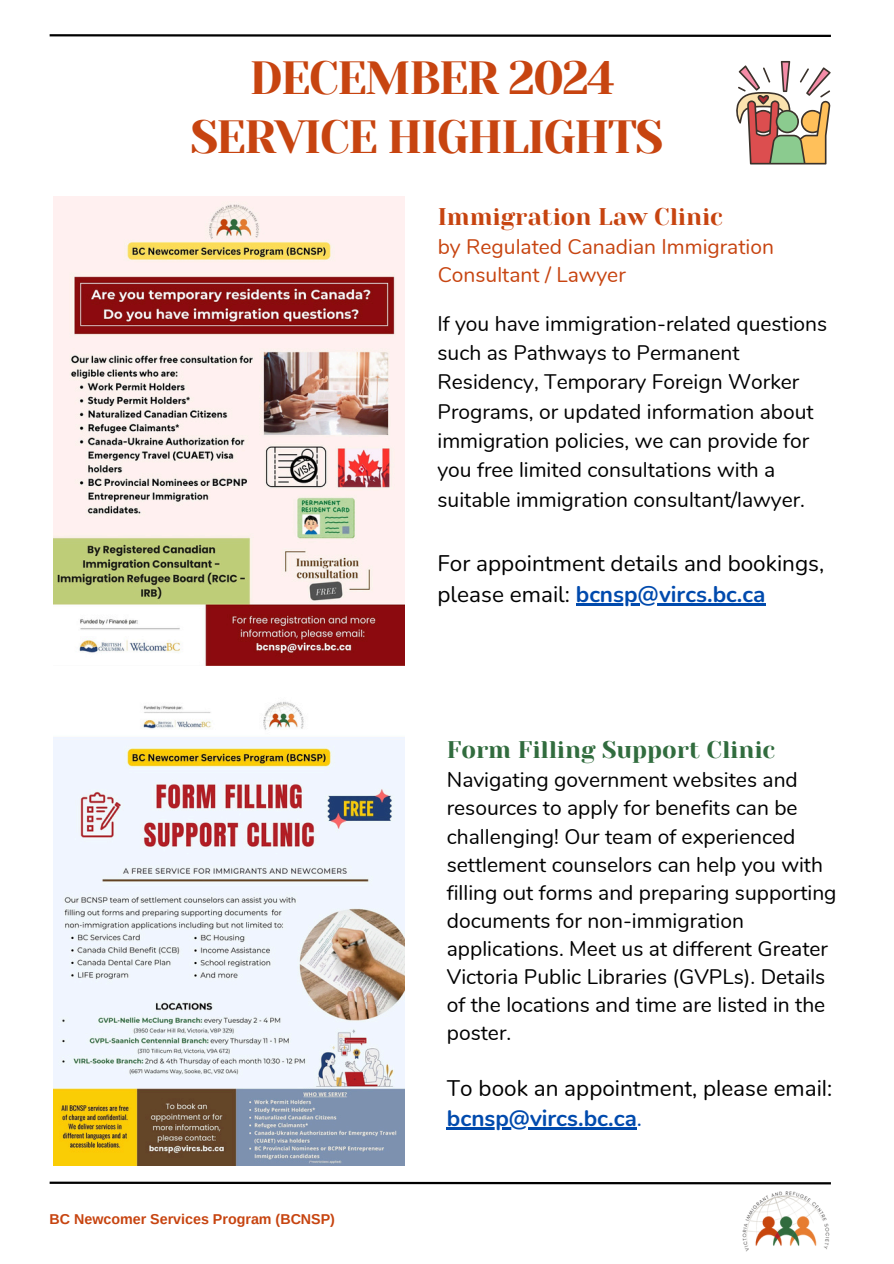
<style>
.page{position:relative;width:894px;height:1264px;background:#fff}
.page>*{position:absolute;margin:0;border:0;box-sizing:border-box;transform-origin:0 0}
.t1{font:46.35px/58.5px "Yeseva One";letter-spacing:-.04em;color:#c74410;text-align:center}
.t2{font:24px "Yeseva One";color:#316c3e}
.t3{font:24px "Yeseva One";color:#c74410}
.t4{font:22.5px/31.5px "Nunito";color:#000}
.t5{font:700 22.5px "Nunito";color:#004aad}
.t6{font:21px/28.2px "Nunito";color:#000}
.t7{font:21px/28.2px "Nunito";color:#c74410}
.t8{font:700 14.25px "Arimo";color:#c74410}
.s1{font-weight:700;color:#004aad}
.s2{font-weight:400}
</style>
<div class="page">
<svg style="left:49px;top:34px;width:782px;height:3px;background:#3f3f3f"></svg>
<svg style="left:49px;top:1181px;width:782px;height:4px"></svg>
<svg style="left:736px;top:61px;width:94px;height:103px"></svg>
<img style="left:734px;top:1184px;width:97px;height:68px">
<img style="left:54px;top:197px;width:351px;height:468px">
<img style="left:54px;top:702px;width:351px;height:463px">
<hr style="left:575px;top:603px;width:190px;height:2px;background:#004aad">
<hr style="left:446px;top:1127px;width:190px;height:2px;background:#004aad">
<h2 class="t1" style="left:190px;top:50px;width:474px">DECEMBER 2024<br>SERVICE HIGHLIGHTS</h2>
<h2 class="t3" style="left:437px;top:203px;width:287px">Immigration Law Clinic</h2>
<h2 class="t7" style="left:437px;top:233px;width:338px">by Regulated Canadian Immigration<br>Consultant / Lawyer</h2>
<p class="t6" style="left:437px;top:309px;width:391px;line-height:29.2px">If you have immigration-related questions such as Pathways to Permanent Residency, Temporary Foreign Worker Programs, or updated information about immigration policies, we can provide for you free limited consultations with a suitable immigration consultant/lawyer.</p>
<p class="t4" style="left:437px;top:547px;width:388px">For appointment details and bookings, please email: <span class="s1">bcnsp@vircs.bc.ca</span></p>
<h2 class="t8" style="left:50px;top:1211px;width:287px">BC Newcomer Services Program (BCNSP)</h2>
<h2 class="t2" style="left:446px;top:736px;width:330px">Form Filling Support Clinic</h2>
<h2 class="t6" style="left:446px;top:766px;width:391px">Navigating government websites and resources to apply for benefits can be challenging! Our team of experienced settlement counselors can help you with filling out forms and preparing supporting documents for non-immigration applications. Meet us at different Greater Victoria Public Libraries (GVPLs). Details of the locations and time are listed in the poster.</h2>
<p class="t4" style="left:446px;top:1072px;width:387px">To book an appointment, please email:</p>
<p class="t5" style="left:446px;top:1103px;width:197px">bcnsp@vircs.bc.ca<span class="s2">.</span></p>
</div>
